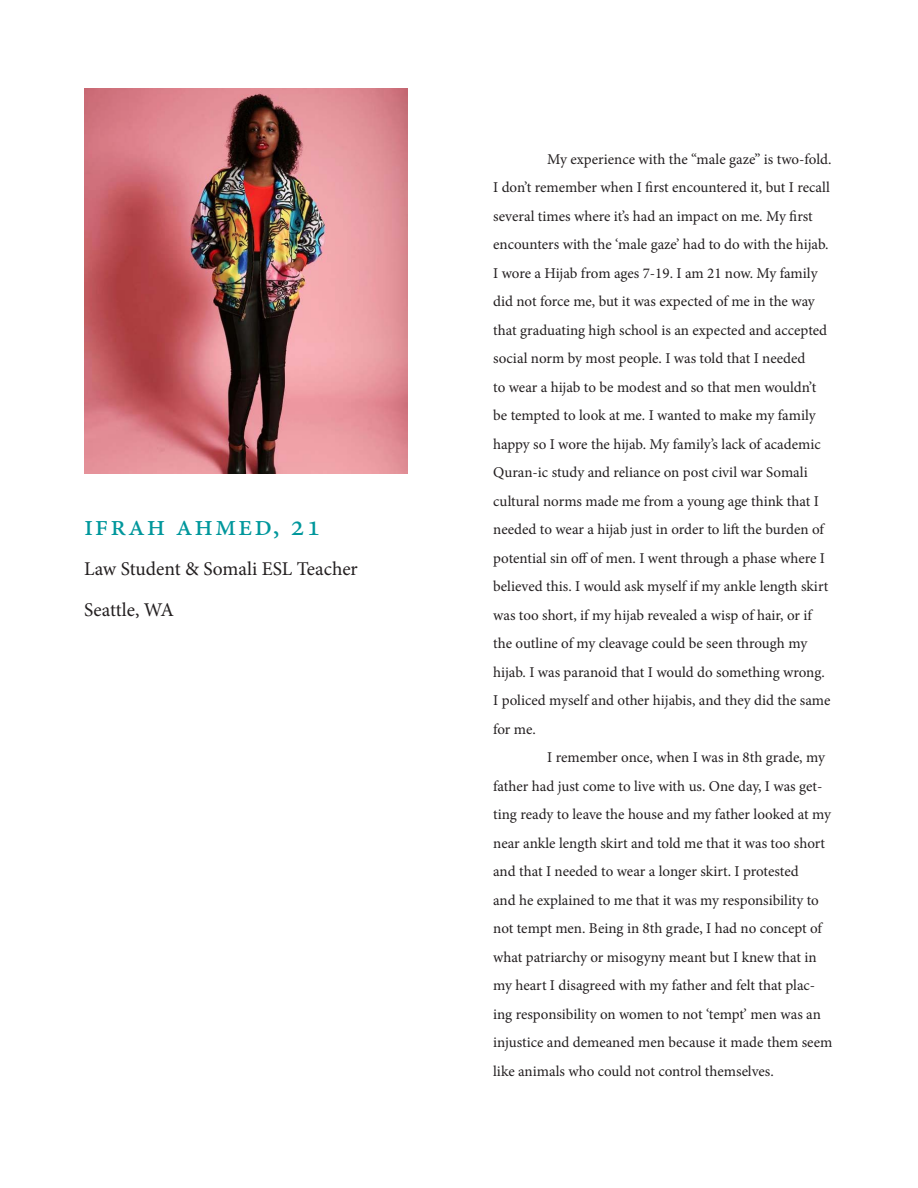
<style>
.page{position:relative;width:918px;height:1188px;background:#fff}
.page>*{position:absolute;margin:0;border:0;box-sizing:border-box;transform-origin:0 0}
.t1{font:30px "Minion Pro";letter-spacing:.06em;color:#00979c}
.t2{font:19.5px/40.5px "Minion Pro";letter-spacing:-.005em;color:#231f20}
.t3{font:15px/28.5px "Minion Pro";color:#231f20}
</style>
<div class="page">
<img style="left:84px;top:88px;width:324px;height:385px">
<h1 class="t1" style="left:84px;top:505px;width:239px">ifrah ahmed, 21</h1>
<h2 class="t2" style="left:84px;top:549px;width:275px">Law Student &amp; Somali ESL Teacher<br>Seattle, WA</h2>
<p class="t3" style="left:493px;top:145px;width:340px;text-indent:54px">My experience with the “male gaze” is two-fold.<br>I don’t remember when I first encountered it, but I recall several times where it’s had an impact on me. My first encounters with the ‘male gaze’ had to do with the hijab.<br>I wore a Hijab from ages 7-19. I am 21 now. My family did not force me, but it was expected of me in the way that graduating high school is an expected and accepted social norm by most people. I was told that I needed<br>to wear a hijab to be modest and so that men wouldn’t be tempted to look at me. I wanted to make my family happy so I wore the hijab. My family’s lack of academic Quran-ic study and reliance on post civil war Somali cultural norms made me from a young age think that I needed to wear a hijab just in order to lift the burden of potential sin off of men. I went through a phase where I believed this. I would ask myself if my ankle length skirt was too short, if my hijab revealed a wisp of hair, or if the outline of my cleavage could be seen through my hijab. I was paranoid that I would do something wrong.<br>I policed myself and other hijabis, and they did the same for me.</p>
<p class="t3" style="left:493px;top:743px;width:341px;text-indent:54px">I remember once, when I was in 8th grade, my father had just come to live with us. One day, I was get&shy;ting ready to leave the house and my father looked at my near ankle length skirt and told me that it was too short and that I needed to wear a longer skirt. I protested<br>and he explained to me that it was my responsibility to not tempt men. Being in 8th grade, I had no concept of what patriarchy or misogyny meant but I knew that in my heart I disagreed with my father and felt that plac&shy;ing responsibility on women to not ‘tempt’ men was an injustice and demeaned men because it made them seem like animals who could not control themselves.</p>
</div>
